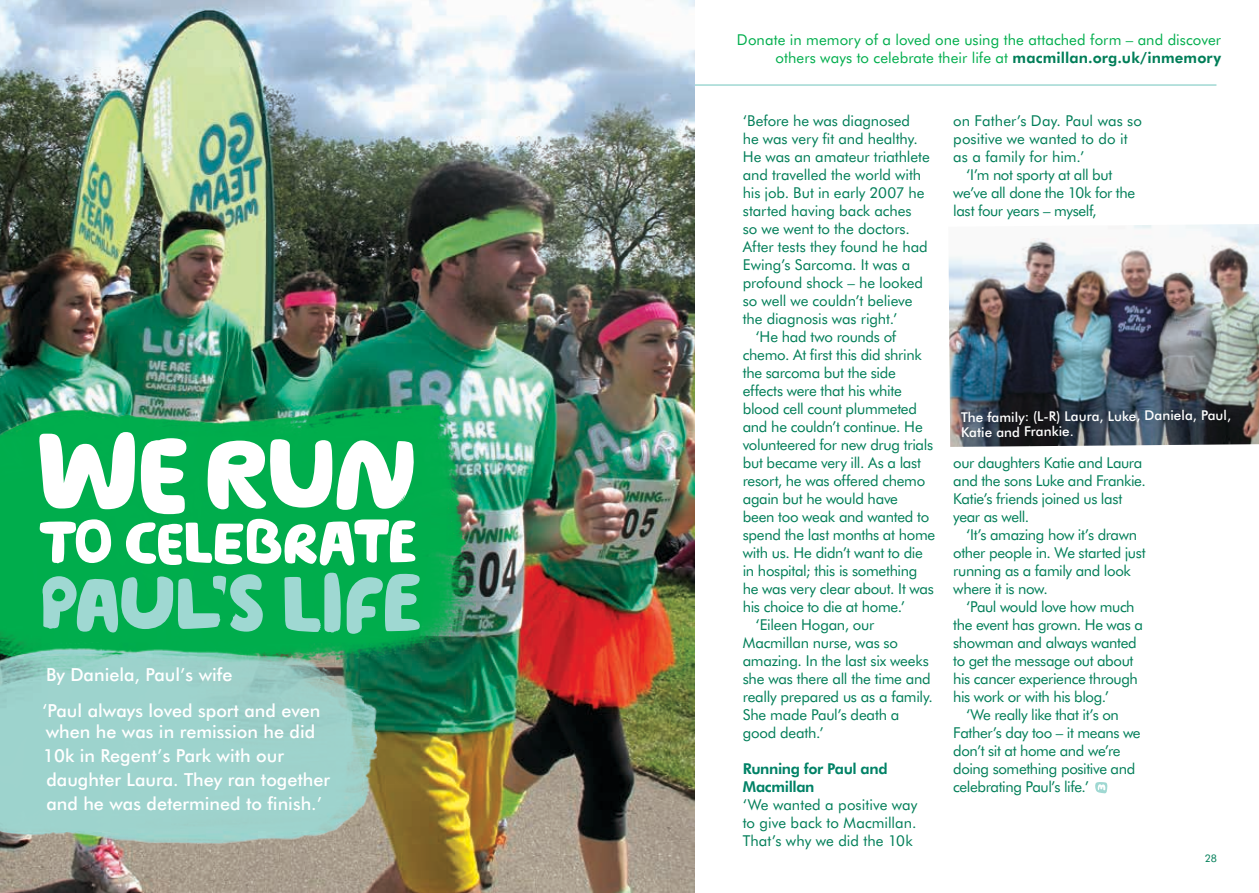
<style>
.page{position:relative;width:1259px;height:893px;background:#fff}
.page>*{position:absolute;margin:0;border:0;box-sizing:border-box;transform-origin:0 0}
.t1{font:500 18px/24px "Futura BT";color:#fff}
.t2{font:15px/18px "Futura BT";letter-spacing:-.02em;color:#007e58}
.t3{font:15px/18px "Futura BT";letter-spacing:.005em;color:#00ae4d;text-align:right}
.t4{font:15px "Futura BT";letter-spacing:.005em;color:#007e58}
.t5{font:800 15px/18px "Futura BT";letter-spacing:-.025em;color:#008266}
.t6{font:15px "Futura BT";color:#007e58}
.t7{font:500 13.5px/15.6px "Futura BT";letter-spacing:-.01em;color:#fff}
.t8{font:10.5px "Futura BT";color:#007e58}
.s1{font-weight:800;color:#007e58}
</style>
<div class="page">
<img style="left:948px;top:224px;width:311px;height:223px">
<hr style="left:672px;top:84px;width:544px;height:2px;background:#9fd8d2">
<img style="left:0;top:0;width:694px;height:893px">
<img style="left:0;top:401px;width:475px;height:278px">
<svg style="left:284px;top:571px;width:136px;height:63px;background:#54c393"></svg>
<img style="left:0;top:641px;width:389px;height:203px">
<svg style="left:41px;top:574px;width:222px;height:58px;background:#56c494"></svg>
<svg style="left:39px;top:432px;width:379px;height:133px"></svg>
<svg style="left:1095px;top:782px;width:12px;height:12px"></svg>
<p class="t1" style="left:42px;top:657px;width:280px;line-height:36px">By Daniela, Paul’s wife<br>‘Paul always loved sport and even</p>
<p class="t1" style="left:43px;top:720px;width:288px">when he was in remission he did<br>10k in Regent’s Park with our daughter Laura. They ran together and he was determined to finish.’</p>
<p class="t3" style="left:737px;top:31px;width:486px">Donate in memory of a loved one using the attached form – and discover others ways to celebrate their life at <span class="s1">macmillan.org.uk/inmemory</span></p>
<p class="t2" style="left:743px;top:112px;width:169px">‘Before he was diagnosed</p>
<p class="t2" style="left:743px;top:130px;width:177px">he was very fit and healthy.</p>
<p class="t2" style="left:743px;top:148px;width:188px">He was an amateur triathlete</p>
<p class="t2" style="left:743px;top:166px;width:180px">and travelled the world with</p>
<p class="t2" style="left:743px;top:184px;width:183px">his job. But in early 2007 he</p>
<p class="t2" style="left:743px;top:202px;width:170px">started having back aches</p>
<p class="t2" style="left:743px;top:220px;width:169px">so we went to the doctors.</p>
<p class="t2" style="left:743px;top:238px;width:186px">After tests they found he had</p>
<p class="t2" style="left:743px;top:256px;width:169px">Ewing’s Sarcoma. It was a</p>
<p class="t2" style="left:743px;top:274px;width:182px">profound shock – he looked</p>
<p class="t2" style="left:743px;top:292px;width:171px">so well we couldn’t believe</p>
<p class="t2" style="left:743px;top:310px;width:156px">the diagnosis was right.’</p>
<p class="t2" style="left:755px;top:328px;width:142px">‘He had two rounds of</p>
<p class="t2" style="left:743px;top:346px;width:180px">chemo. At first this did shrink</p>
<p class="t2" style="left:743px;top:364px;width:155px">the sarcoma but the side</p>
<p class="t2" style="left:743px;top:382px;width:160px">effects were that his white</p>
<p class="t2" style="left:743px;top:400px;width:176px">blood cell count plummeted</p>
<p class="t2" style="left:743px;top:418px;width:181px">and he couldn’t continue. He</p>
<p class="t2" style="left:743px;top:436px;width:192px">volunteered for new drug trials</p>
<p class="t2" style="left:743px;top:454px;width:180px">but became very ill. As a last</p>
<p class="t2" style="left:743px;top:472px;width:184px">resort, he was offered chemo</p>
<p class="t2" style="left:743px;top:490px;width:157px">again but he would have</p>
<p class="t2" style="left:743px;top:508px;width:188px">been too weak and wanted to</p>
<p class="t2" style="left:743px;top:526px;width:194px">spend the last months at home</p>
<p class="t2" style="left:743px;top:544px;width:182px">with us. He didn’t want to die</p>
<p class="t2" style="left:743px;top:562px;width:176px">in hospital; this is something</p>
<p class="t2" style="left:743px;top:580px;width:193px">he was very clear about. It was</p>
<p class="t2" style="left:743px;top:598px;width:164px">his choice to die at home.’</p>
<p class="t2" style="left:755px;top:616px;width:120px">‘Eileen Hogan, our</p>
<p class="t2" style="left:743px;top:634px;width:157px">Macmillan nurse, was so</p>
<p class="t2" style="left:743px;top:652px;width:188px">amazing. In the last six weeks</p>
<p class="t2" style="left:743px;top:670px;width:189px">she was there all the time and</p>
<p class="t2" style="left:743px;top:688px;width:192px">really prepared us as a family.</p>
<p class="t2" style="left:743px;top:706px;width:158px">She made Paul’s death a</p>
<p class="t2" style="left:743px;top:724px;width:83px">good death.’</p>
<p class="t5" style="left:743px;top:760px;width:146px">Running for Paul and<br>Macmillan</p>
<p class="t2" style="left:743px;top:796px;width:176px;text-align:justify">‘We wanted a positive way to give back to Macmillan.<br>That’s why we did the 10k</p>
<p class="t4" style="left:953px;top:112px;width:190px">on Father’s Day. Paul was so</p>
<p class="t4" style="left:953px;top:130px;width:176px">positive we wanted to do it</p>
<p class="t6" style="left:953px;top:148px;width:133px">as a family for him.’</p>
<p class="t2" style="left:966px;top:166px;width:148px">‘I’m not sporty at all but</p>
<p class="t2" style="left:953px;top:184px;width:183px">we’ve all done the 10k for the</p>
<p class="t2" style="left:953px;top:202px;width:145px">last four years – myself,</p>
<p class="t7" style="left:961px;top:408px;width:272px">The family: (L-R) Laura, Luke, Daniela, Paul,<br>Katie and Frankie.</p>
<p class="t2" style="left:953px;top:454px;width:194px">our daughters Katie and Laura and the sons Luke and Frankie.<br>Katie’s friends joined us last year as well.</p>
<p class="t2" style="left:953px;top:526px;width:194px;text-indent:13px">‘It’s amazing how it’s drawn other people in. We started just running as a family and look where it is now.</p>
<p class="t2" style="left:966px;top:598px;width:170px">‘Paul would love how much</p>
<p class="t2" style="left:953px;top:616px;width:191px">the event has grown. He was a</p>
<p class="t2" style="left:953px;top:634px;width:185px">showman and always wanted</p>
<p class="t2" style="left:953px;top:652px;width:182px">to get the message out about</p>
<p class="t2" style="left:953px;top:670px;width:186px">his cancer experience through</p>
<p class="t2" style="left:953px;top:688px;width:158px">his work or with his blog.’</p>
<p class="t2" style="left:966px;top:706px;width:154px">‘We really like that it’s on</p>
<p class="t2" style="left:953px;top:724px;width:189px">Father’s day too – it means we</p>
<p class="t2" style="left:953px;top:742px;width:169px">don’t sit at home and we’re</p>
<p class="t2" style="left:953px;top:760px;width:183px">doing something positive and</p>
<p class="t2" style="left:953px;top:778px;width:137px">celebrating Paul’s life.’</p>
<p class="t8" style="left:1204px;top:852px;width:14px">28</p>
</div>
